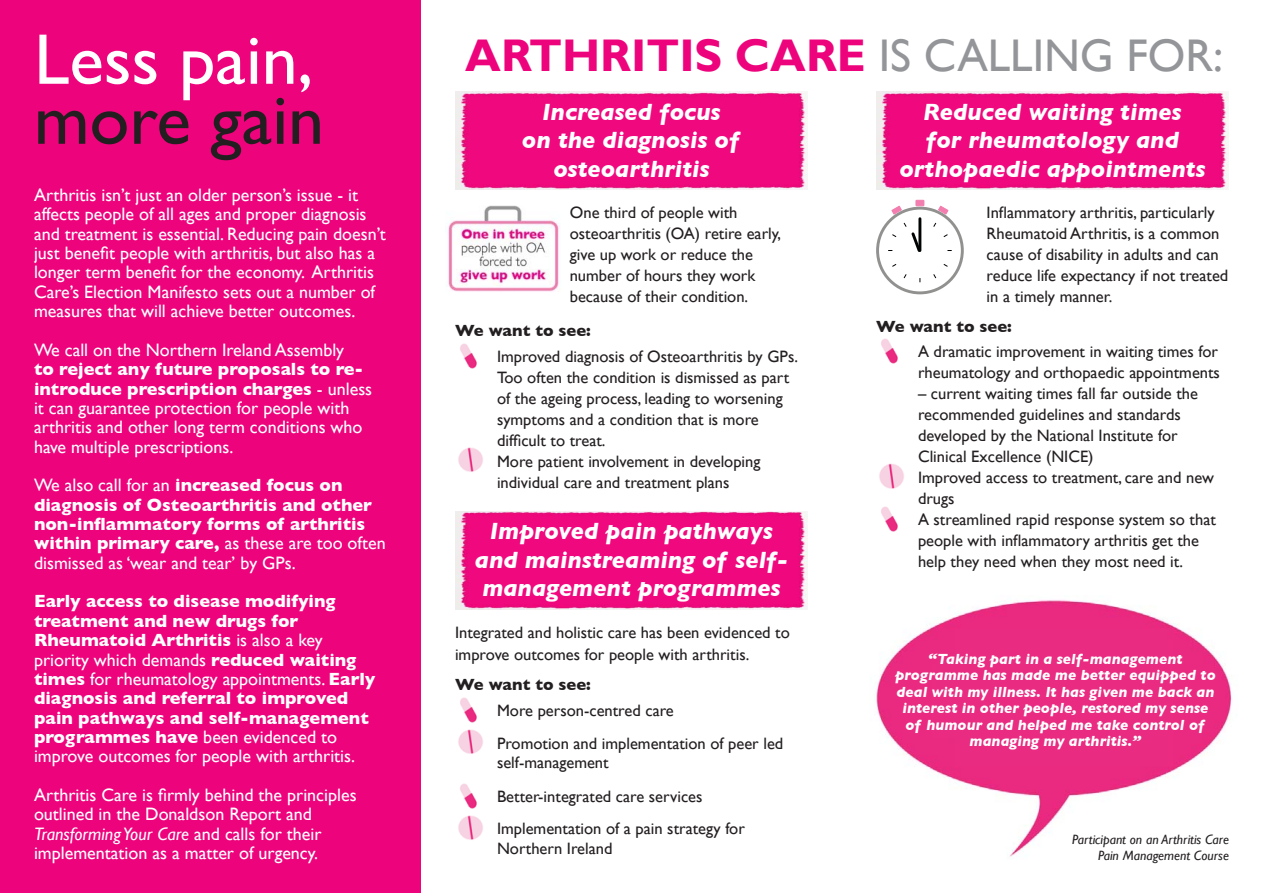
<style>
.page{position:relative;width:1263px;height:893px;background:#fff}
.page>*{position:absolute;margin:0;border:0;box-sizing:border-box;transform-origin:0 0}
.t1{font:72px "Gill Sans";color:#fff}
.t2{font:72px "Gill Sans";color:#231f20}
.t3{font:700 45.75px "Gill Sans";color:#ed037c}
.t4{font:italic 700 24px/28.8px "Gill Sans";color:#fff;text-align:center}
.t5{font:18px/19.4px "Gill Sans";color:#fff}
.t6{font:700 18px/19.4px "Gill Sans";color:#fff}
.t7{font:16.5px/21px "Gill Sans";color:#231f20}
.t8{font:700 16.5px "Gill Sans";color:#231f20}
.t9{font:italic 700 15px/16.5px "Gill Sans";color:#fff;text-align:center}
.t10{font:italic 13.5px/16.2px "Gill Sans";color:#231f20;text-align:right}
.s1{font-weight:700}
.s2{font-weight:400}
.s3{font-style:italic}
.s4{font-weight:400;color:#939598}
</style>
<div class="page">
<div style="left:0;top:0;width:421px;height:893px;background:#ed037c"></div>
<img style="left:455px;top:91px;width:353px;height:98px">
<img style="left:455px;top:511px;width:353px;height:98px">
<img style="left:876px;top:91px;width:353px;height:98px">
<img style="left:460px;top:343px;width:17px;height:26px">
<img style="left:458px;top:447px;width:25px;height:25px">
<img style="left:460px;top:697px;width:17px;height:26px">
<img style="left:458px;top:729px;width:25px;height:25px">
<img style="left:460px;top:783px;width:17px;height:26px">
<img style="left:458px;top:815px;width:25px;height:25px">
<img style="left:881px;top:338px;width:17px;height:26px">
<img style="left:879px;top:463px;width:25px;height:26px">
<img style="left:881px;top:506px;width:17px;height:26px">
<img style="left:446px;top:205px;width:114px;height:87px">
<div style="left:876px;top:207px;width:88px;height:87px;border:3px solid #919190;border-radius:50%"></div>
<svg style="left:933px;top:222px;width:15px;height:15px"></svg>
<svg style="left:933px;top:264px;width:15px;height:15px"></svg>
<div style="left:916px;top:200px;width:8px;height:6px;background:#f27dae"></div>
<div style="left:915px;top:200px;width:9px;height:6px;border:1px solid #f27dae"></div>
<svg style="left:888px;top:205px;width:35px;height:47px"></svg>
<svg style="left:937px;top:205px;width:12px;height:10px"></svg>
<img style="left:875px;top:600px;width:357px;height:257px">
<h1 class="t1" style="left:34px;top:18px;width:281px">Less pain,</h1>
<h1 class="t2" style="left:34px;top:78px;width:292px">more gain</h1>
<p class="t5" style="left:34px;top:185px;width:353px">Arthritis isn’t just an older person’s issue - it affects people of all ages and proper diagnosis and treatment is essential. Reducing pain doesn’t just benefit people with arthritis, but also has a longer term benefit for the economy. Arthritis Care’s Election Manifesto sets out a number of measures that will achieve better outcomes.</p>
<p class="t5" style="left:34px;top:340px;width:311px">We call on the Northern Ireland Assembly</p>
<p class="t5" style="left:34px;top:359px;width:340px"><span class="s1">to reject any future proposals to re&shy;introduce prescription charges</span> - unless it can guarantee protection for people with arthritis and other long term conditions who have multiple prescriptions.</p>
<p class="t6" style="left:34px;top:475px;width:353px"><span class="s2">We also call for an</span> increased focus on diagnosis of Osteoarthritis and other non-inflammatory forms of arthritis within primary care, <span class="s2">as these are too often dismissed as ‘wear and tear’ by GPs.</span></p>
<p class="t6" style="left:34px;top:592px;width:343px">Early access to disease modifying treatment and new drugs for Rheumatoid Arthritis <span class="s2">is also a key priority which demands</span> reduced waiting times <span class="s2">for rheumatology appointments.</span> Early diagnosis and referral to improved pain pathways and self-management programmes have <span class="s2">been evidenced to improve outcomes for people with arthritis.</span></p>
<p class="t5" style="left:34px;top:785px;width:324px">Arthritis Care is firmly behind the principles outlined in the Donaldson Report and <span class="s3">Transforming Your Care</span> and calls for their implementation as a matter of urgency.</p>
<h2 class="t3" style="left:465px;top:29px;width:759px">ARTHRITIS CARE <span class="s4">IS CALLING FOR:</span></h2>
<h3 class="t4" style="left:522px;top:97px;width:219px">Increased focus<br>on the diagnosis of osteoarthritis</h3>
<p class="t7" style="left:570px;top:202px;width:213px">One third of people with osteoarthritis (OA) retire early, give up work or reduce the number of hours they work because of their condition.</p>
<p class="t8" style="left:455px;top:321px;width:137px">We want to see:</p>
<p class="t7" style="left:497px;top:345px;width:302px">Improved diagnosis of Osteoarthritis by GPs.<br>Too often the condition is dismissed as part of the ageing process, leading to worsening symptoms and a condition that is more difficult to treat.<br>More patient involvement in developing individual care and treatment plans</p>
<h3 class="t4" style="left:475px;top:516px;width:315px">Improved pain pathways and mainstreaming of self&shy;management programmes</h3>
<p class="t7" style="left:455px;top:621px;width:336px;line-height:21.8px">Integrated and holistic care has been evidenced to improve outcomes for people with arthritis.</p>
<p class="t8" style="left:455px;top:674px;width:137px">We want to see:</p>
<p class="t7" style="left:497px;top:694px;width:288px;line-height:32.8px">More person-centred care<br>Promotion and implementation of peer led</p>
<p class="t7" style="left:497px;top:746px;width:249px;line-height:33px">self-management<br>Better-integrated care services<br>Implementation of a pain strategy for</p>
<p class="t7" style="left:497px;top:838px;width:117px">Northern Ireland</p>
<h3 class="t4" style="left:899px;top:97px;width:308px">Reduced waiting times<br>for rheumatology and orthopaedic appointments</h3>
<p class="t7" style="left:986px;top:202px;width:243px">Inflammatory arthritis, particularly Rheumatoid Arthritis, is a common cause of disability in adults and can reduce life expectancy if not treated in a timely manner.</p>
<p class="t8" style="left:876px;top:317px;width:137px">We want to see:</p>
<p class="t7" style="left:918px;top:341px;width:303px">A dramatic improvement in waiting times for rheumatology and orthopaedic appointments</p>
<p class="t7" style="left:918px;top:383px;width:299px">– current waiting times fall far outside the recommended guidelines and standards developed by the National Institute for Clinical Excellence (NICE)<br>Improved access to treatment, care and new drugs<br>A streamlined rapid response system so that people with inflammatory arthritis get the help they need when they most need it.</p>
<p class="t9" style="left:895px;top:650px;width:322px">“Taking part in a self-management programme has made me better equipped to deal with my illness. It has given me back an interest in other people, restored my sense of humour and helped me take control of managing my arthritis.”</p>
<p class="t10" style="left:1072px;top:831px;width:158px">Participant on an Arthritis Care<br>Pain Management Course</p>
</div>
